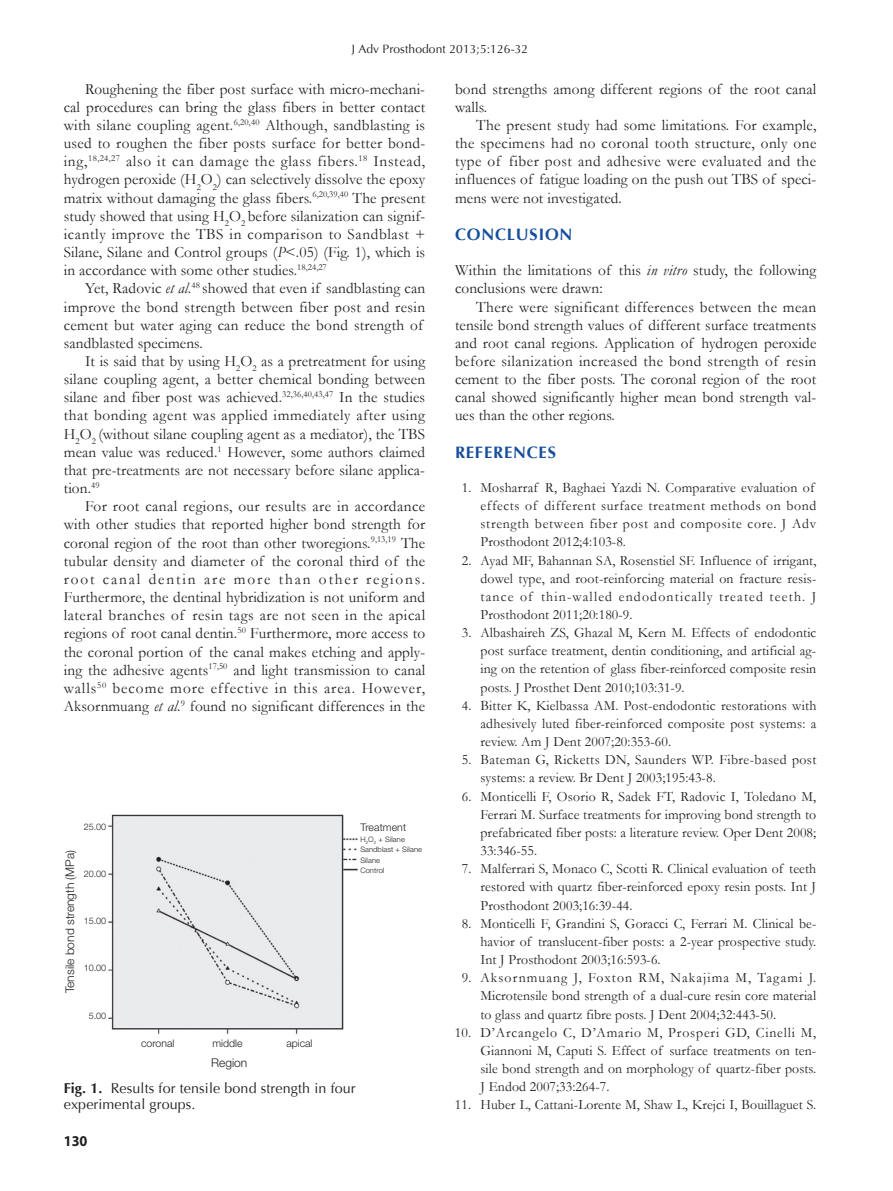
<style>
.page{position:relative;width:893px;height:1191px;background:#fff}
.page>*{position:absolute;margin:0;border:0;box-sizing:border-box;transform-origin:0 0}
.t1{font:700 16.5px "Optima";letter-spacing:.05em;color:#154e9b}
.t2{font:15.75px/18.1px "Garamond";letter-spacing:.01em;color:#231f20;text-align:justify}
.t3{font:700 15px "Myriad Pro";color:#231f20;scale:.95 1}
.t4{font:14.25px/18.1px "Garamond";letter-spacing:.01em;color:#231f20;text-align:justify}
.t5{font:14.25px/18.1px "Garamond";letter-spacing:.045em;color:#231f20}
.t6{font:14.25px/18.1px "Garamond";letter-spacing:.03em;color:#231f20}
.t7{font:14.25px/15.8px "Optima";letter-spacing:.01em;color:#231f20}
.t8{font:300 12px "Helvetica Neue LT Pro";color:#231f20}
.t9{font:12px "Optima";letter-spacing:.01em;color:#231f20}
.t10{font:300 10.5px "Helvetica Neue LT Pro";color:#231f20}
.t11{font:300 9px "Helvetica Neue LT Pro";color:#231f20}
.t12{font:300 7.5px/10.5px "Helvetica Neue LT Pro";letter-spacing:.01em;color:#231f20}
.s1{font-style:italic}
.s2{font-weight:700}
</style>
<div class="page">
<img style="left:108px;top:814px;width:250px;height:220px">
<p class="t9" style="left:352px;top:42px;width:178px">J Adv Prosthodont 2013;5:126-32</p>
<p class="t2" style="left:64px;top:79px;width:363px;text-indent:21px">Roughening the fiber post surface with micro-mechani&shy;cal procedures can bring the glass fibers in better contact with silane coupling agent.<sup>6,20,40</sup> Although, sandblasting is used to roughen the fiber posts surface for better bond&shy;ing,<sup>18,24,27</sup> also it can damage the glass fibers.<sup>18</sup> Instead, hydrogen peroxide (H<sub>2</sub>O<sub>2</sub>) can selectively dissolve the epoxy matrix without damaging the glass fibers.<sup>6,20,39,40</sup> The present study showed that using H<sub>2</sub>O<sub>2</sub> before silanization can signif&shy;icantly improve the TBS in comparison to Sandblast + Silane, Silane and Control groups (<span class="s1">P</span>&lt;.05) (Fig. 1), which is in accordance with some other studies.<sup>18,24,27</sup></p>
<p class="t2" style="left:64px;top:279px;width:363px;text-align:left;text-indent:21px">Yet, Radovic <span class="s1">et al</span>.<sup>48</sup> showed that even if sandblasting can improve the bond strength between fiber post and resin cement but water aging can reduce the bond strength of sandblasted specimens.</p>
<p class="t2" style="left:64px;top:351px;width:363px;text-indent:21px">It is said that by using H<sub>2</sub>O<sub>2</sub> as a pretreatment for using silane coupling agent, a better chemical bonding between silane and fiber post was achieved.<sup>32,36,40,43,47</sup> In the studies that bonding agent was applied immediately after using H<sub>2</sub>O<sub>2</sub> (without silane coupling agent as a mediator), the TBS mean value was reduced.<sup>1</sup> However, some authors claimed that pre-treatments are not necessary before silane applica&shy;tion.<sup>49</sup></p>
<p class="t2" style="left:64px;top:497px;width:363px;text-indent:21px">For root canal regions, our results are in accordance with other studies that reported higher bond strength for coronal region of the root than other tworegions.<sup>9,13,19</sup> The tubular density and diameter of the coronal third of the root canal dentin are more than other regions.<br>Furthermore, the dentinal hybridization is not uniform and lateral branches of resin tags are not seen in the apical regions of root canal dentin.<sup>50</sup> Furthermore, more access to the coronal portion of the canal makes etching and apply&shy;ing the adhesive agents<sup>17,50</sup> and light transmission to canal walls<sup>50</sup> become more effective in this area. However, Aksornmuang <span class="s1">et al</span>.<sup>9</sup> found no significant differences in the</p>
<p class="t2" style="left:455px;top:79px;width:363px">bond strengths among different regions of the root canal walls.</p>
<p class="t2" style="left:455px;top:115px;width:363px;text-indent:21px">The present study had some limitations. For example, the specimens had no coronal tooth structure, only one type of fiber post and adhesive were evaluated and the influences of fatigue loading on the push out TBS of speci&shy;mens were not investigated.</p>
<p class="t1" style="left:455px;top:225px;width:119px">CONCLUSION</p>
<p class="t2" style="left:455px;top:261px;width:363px">Within the limitations of this <span class="s1">in vitro</span> study, the following conclusions were drawn:</p>
<p class="t2" style="left:455px;top:297px;width:363px;text-indent:21px">There were significant differences between the mean tensile bond strength values of different surface treatments and root canal regions. Application of hydrogen peroxide before silanization increased the bond strength of resin cement to the fiber posts. The coronal region of the root canal showed significantly higher mean bond strength val&shy;ues than the other regions.</p>
<p class="t1" style="left:455px;top:442px;width:102px">REFERENCES</p>
<p class="t5" style="left:480px;top:478px;width:337px;text-indent:-19px">1. Mosharraf R, Baghaei Yazdi N. Comparative evaluation of effects of different surface treatment methods on bond strength between fiber post and composite core. J Adv Prosthodont 2012;4:103-8.</p>
<p class="t4" style="left:480px;top:550px;width:337px;text-indent:-19px">2. Ayad MF, Bahannan SA, Rosenstiel SF. Influence of irrigant, dowel type, and root-reinforcing material on fracture resis&shy;tance of thin-walled endodontically treated teeth. J Prosthodont 2011;20:180-9.</p>
<p class="t4" style="left:480px;top:623px;width:337px;text-indent:-19px">3. Albashaireh ZS, Ghazal M, Kern M. Effects of endodontic post surface treatment, dentin conditioning, and artificial ag&shy;ing on the retention of glass fiber-reinforced composite resin posts. J Prosthet Dent 2010;103:31-9.</p>
<p class="t4" style="left:480px;top:696px;width:337px;text-indent:-19px">4. Bitter K, Kielbassa AM. Post-endodontic restorations with adhesively luted fiber-reinforced composite post systems: a review. Am J Dent 2007;20:353-60.</p>
<p class="t6" style="left:480px;top:750px;width:337px;text-indent:-19px">5. Bateman G, Ricketts DN, Saunders WP. Fibre-based post systems: a review. Br Dent J 2003;195:43-8.</p>
<p class="t4" style="left:480px;top:786px;width:337px;text-indent:-19px">6. Monticelli F, Osorio R, Sadek FT, Radovic I, Toledano M, Ferrari M. Surface treatments for improving bond strength to prefabricated fiber posts: a literature review. Oper Dent 2008; 33:346-55.</p>
<p class="t4" style="left:480px;top:859px;width:337px;text-indent:-19px">7. Malferrari S, Monaco C, Scotti R. Clinical evaluation of teeth restored with quartz fiber-reinforced epoxy resin posts. Int J Prosthodont 2003;16:39-44.</p>
<p class="t4" style="left:480px;top:913px;width:337px;text-indent:-19px">8. Monticelli F, Grandini S, Goracci C, Ferrari M. Clinical be&shy;havior of translucent-fiber posts: a 2-year prospective study.<br>Int J Prosthodont 2003;16:593-6.</p>
<p class="t4" style="left:480px;top:968px;width:337px;text-indent:-19px">9. Aksornmuang J, Foxton RM, Nakajima M, Tagami J.<br>Microtensile bond strength of a dual-cure resin core material to glass and quartz fibre posts. J Dent 2004;32:443-50.</p>
<p class="t4" style="left:480px;top:1022px;width:337px;text-indent:-26px">10. D’Arcangelo C, D’Amario M, Prosperi GD, Cinelli M, Giannoni M, Caputi S. Effect of surface treatments on ten&shy;sile bond strength and on morphology of quartz-fiber posts.<br>J Endod 2007;33:264-7.</p>
<p class="t4" style="left:455px;top:1095px;width:363px">11. Huber L, Cattani-Lorente M, Shaw L, Krejci I, Bouillaguet S.</p>
<p class="t11" style="left:84px;top:821px;width:24px">25.00</p>
<p class="t10" style="left:360px;top:820px;width:47px">Treatment</p>
<p class="t12" style="left:360px;top:833px;width:63px">H<sub>2</sub>O<sub>2</sub> + Silane<br>Sandblast + Silane<br>Silane<br>Control</p>
<p class="t8" style="left:62px;top:993px;width:145px;rotate:-90deg">Tensile bond strength (MPa)</p>
<p class="t11" style="left:84px;top:868px;width:24px">20.00</p>
<p class="t11" style="left:84px;top:915px;width:24px">15.00</p>
<p class="t11" style="left:84px;top:962px;width:24px">10.00</p>
<p class="t11" style="left:89px;top:1010px;width:19px">5.00</p>
<p class="t10" style="left:141px;top:1036px;width:35px">coronal</p>
<p class="t10" style="left:212px;top:1036px;width:32px">middle</p>
<p class="t10" style="left:286px;top:1036px;width:28px">apical</p>
<p class="t8" style="left:211px;top:1055px;width:38px">Region</p>
<p class="t7" style="left:64px;top:1081px;width:293px"><span class="s2">Fig. 1.</span> Results for tensile bond strength in four experimental groups.</p>
<p class="t3" style="left:64px;top:1131px;width:26px">130</p>
</div>
